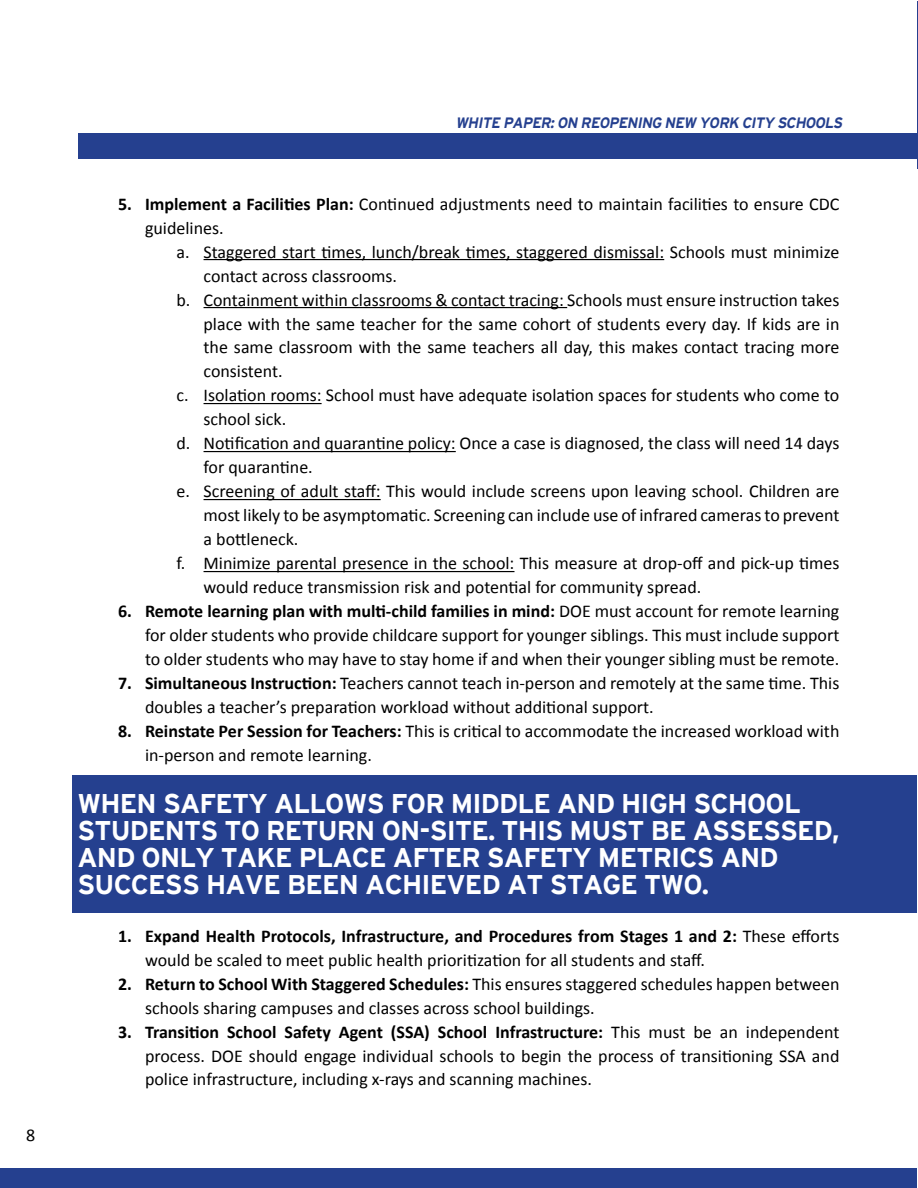
<style>
.page{position:relative;width:918px;height:1188px;background:#fff}
.page>*{position:absolute;margin:0;border:0;box-sizing:border-box;transform-origin:0 0}
.t1{font:700 27px/27px "Interstate";letter-spacing:-.03em;color:#fff}
.t2{font:18px/24px "Calibri";color:#000}
.t3{font:italic 700 15px "Interstate";color:#25408f;scale:.96 1}
.s1{font-weight:700}
</style>
<div class="page">
<div style="left:0;top:1168px;width:918px;height:20px;background:#25408f"></div>
<div style="left:78px;top:133px;width:840px;height:26px;background:#25408f"></div>
<hr style="left:78px;top:0;width:1px;height:1188px;background:#000">
<hr style="left:841px;top:0;width:1px;height:1188px;background:#000">
<div style="left:72px;top:775px;width:844px;height:138px;background:#25408f"></div>
<hr style="left:204px;top:259px;width:460px;height:1px;background:#000">
<hr style="left:204px;top:307px;width:363px;height:1px;background:#000">
<hr style="left:204px;top:403px;width:118px;height:1px;background:#000">
<hr style="left:204px;top:451px;width:252px;height:1px;background:#000">
<hr style="left:204px;top:499px;width:177px;height:1px;background:#000">
<hr style="left:204px;top:571px;width:310px;height:1px;background:#000">
<hr style="left:917px;top:1px;width:1px;height:1187px;background:#fff">
<hr style="left:917px;top:1px;width:1px;height:168px;background:#25408f">
<p class="t2" style="left:26px;top:1123px;width:11px">8</p>
<p class="t3" style="left:456px;top:115px;width:408px">WHITE PAPER:ON REOPENING NEW YORK CITY SCHOOLS</p>
<p class="t2" style="left:145px;top:192px;width:696px;text-indent:-27px"><span class="s1">5. Implement a Facilities Plan:</span> Continued adjustments need to maintain facilities to ensure CDC guidelines.</p>
<p class="t2" style="left:177px;top:240px;width:664px">a. Staggered start times, lunch/break times, staggered dismissal: Schools must minimize</p>
<p class="t2" style="left:204px;top:264px;width:195px">contact across classrooms.</p>
<p class="t2" style="left:177px;top:288px;width:664px">b. Containment within classrooms &amp; contact tracing: Schools must ensure instruction takes</p>
<p class="t2" style="left:204px;top:312px;width:637px">place with the same teacher for the same cohort of students every day. If kids are in</p>
<p class="t2" style="left:204px;top:336px;width:637px">the same classroom with the same teachers all day, this makes contact tracing more</p>
<p class="t2" style="left:204px;top:360px;width:81px">consistent.</p>
<p class="t2" style="left:177px;top:384px;width:664px">c. Isolation rooms: School must have adequate isolation spaces for students who come to</p>
<p class="t2" style="left:204px;top:408px;width:84px">school sick.</p>
<p class="t2" style="left:177px;top:432px;width:664px">d. Notification and quarantine policy: Once a case is diagnosed, the class will need 14 days</p>
<p class="t2" style="left:204px;top:456px;width:111px">for quarantine.</p>
<p class="t2" style="left:177px;top:480px;width:664px">e. Screening of adult staff: This would include screens upon leaving school. Children are</p>
<p class="t2" style="left:204px;top:504px;width:637px">most likely to be asymptomatic. Screening can include use of infrared cameras to prevent</p>
<p class="t2" style="left:204px;top:528px;width:96px">a bottleneck.</p>
<p class="t2" style="left:177px;top:552px;width:664px">f. Minimize parental presence in the school: This measure at drop-off and pick-up times</p>
<p class="t2" style="left:204px;top:576px;width:499px">would reduce transmission risk and potential for community spread.</p>
<p class="t2" style="left:145px;top:600px;width:696px;text-align:justify;text-indent:-27px"><span class="s1">6. Remote learning plan with multi-child families in mind:</span> DOE must account for remote learning for older students who provide childcare support for younger siblings. This must include support to older students who may have to stay home if and when their younger sibling must be remote.</p>
<p class="t2" style="left:145px;top:672px;width:696px;text-indent:-27px"><span class="s1">7. Simultaneous Instruction:</span> Teachers cannot teach in-person and remotely at the same time. This doubles a teacher’s preparation workload without additional support.</p>
<p class="t2" style="left:145px;top:719px;width:696px;text-indent:-27px"><span class="s1">8. Reinstate Per Session for Teachers:</span> This is critical to accommodate the increased workload with in-person and remote learning.</p>
<h1 class="t1" style="left:78px;top:789px;width:763px">WHEN SAFETY ALLOWS FOR MIDDLE AND HIGH SCHOOL STUDENTS TO RETURN ON-SITE. THIS MUST BE ASSESSED, AND ONLY TAKE PLACE AFTER SAFETY METRICS AND SUCCESS HAVE BEEN ACHIEVED AT STAGE TWO.</h1>
<p class="t2" style="left:145px;top:924px;width:696px;text-indent:-27px"><span class="s1">1. Expand Health Protocols, Infrastructure, and Procedures from Stages 1 and 2:</span> These efforts would be scaled to meet public health prioritization for all students and staff.</p>
<p class="t2" style="left:145px;top:972px;width:696px;text-indent:-27px"><span class="s1">2. Return to School With Staggered Schedules:</span> This ensures staggered schedules happen between schools sharing campuses and classes across school buildings.</p>
<p class="t2" style="left:145px;top:1020px;width:696px;text-align:justify;text-indent:-27px"><span class="s1">3. Transition School Safety Agent (SSA) School Infrastructure:</span> This must be an independent process. DOE should engage individual schools to begin the process of transitioning SSA and police infrastructure, including x-rays and scanning machines.</p>
</div>
